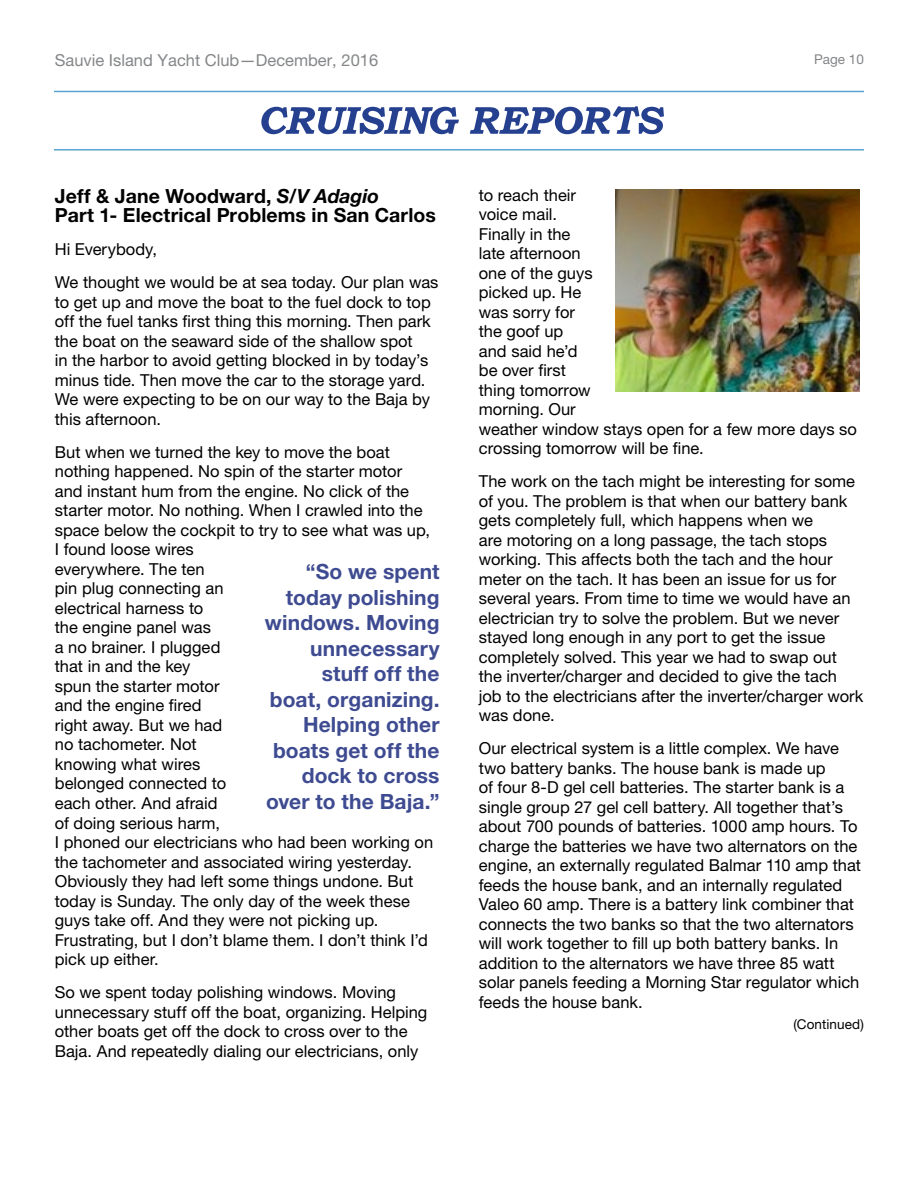
<style>
.page{position:relative;width:918px;height:1188px;background:#fff}
.page>*{position:absolute;margin:0;border:0;box-sizing:border-box;transform-origin:0 0}
.t1{font:700 21px/25.5px "Helvetica Neue LT Pro";letter-spacing:.005em;color:#3e4b91;text-align:right}
.t2{font:700 19.5px/19.5px "Helvetica Neue LT Pro";letter-spacing:.005em;color:#000}
.t3{font:16.5px/19.5px "Helvetica Neue LT Pro";color:#000}
.t4{font:16.5px "Helvetica Neue LT Pro";color:#848688}
.t5{font:13.5px "Helvetica Neue LT Pro";letter-spacing:.01em;color:#000}
.t6{font:13.5px "Helvetica Neue LT Pro";color:#848688}
.s1{font-style:italic}
</style>
<div class="page">
<svg style="left:261px;top:106px;width:403px;height:28px"></svg>
<hr style="left:54px;top:91px;width:810px;height:1px;background:#5aa3d2">
<hr style="left:54px;top:149px;width:810px;height:2px;background:#5aa3d2">
<img style="left:616px;top:189px;width:243px;height:203px">
<p class="t4" style="left:55px;top:50px;width:325px">Sauvie Island Yacht Club—December, 2016</p>
<p class="t6" style="left:814px;top:51px;width:51px">Page 10</p>
<p class="t2" style="left:55px;top:186px;width:383px">Jeff &amp; Jane Woodward, <span class="s1">S/V Adagio<br></span>Part 1- Electrical Problems in San Carlos</p>
<p class="t3" style="left:55px;top:233px;width:385px;line-height:33px">Hi Everybody,<br>We thought we would be at sea today. Our plan was</p>
<p class="t3" style="left:55px;top:292px;width:378px">to get up and move the boat to the fuel dock to top off the fuel tanks first thing this morning. Then park the boat on the seaward side of the shallow spot<br>in the harbor to avoid getting blocked in by today’s minus tide. Then move the car to the storage yard.<br>We were expecting to be on our way to the Baja by this afternoon.</p>
<p class="t3" style="left:55px;top:442px;width:380px">But when we turned the key to move the boat nothing happened. No spin of the starter motor and instant hum from the engine. No click of the starter motor. No nothing. When I crawled into the space below the cockpit to try to see what was up,<br>I found loose wires<br>everywhere. The ten<br>pin plug connecting an<br>electrical harness to<br>the engine panel was<br>a no brainer. I plugged<br>that in and the key<br>spun the starter motor<br>and the engine fired<br>right away. But we had<br>no tachometer. Not<br>knowing what wires<br>belonged connected to<br>each other. And afraid<br>of doing serious harm,<br>I phoned our electricians who had been working on the tachometer and associated wiring yesterday.<br>Obviously they had left some things undone. But today is Sunday. The only day of the week these guys take off. And they were not picking up.<br>Frustrating, but I don’t blame them. I don’t think I’d pick up either.</p>
<p class="t3" style="left:55px;top:982px;width:374px">So we spent today polishing windows. Moving unnecessary stuff off the boat, organizing. Helping other boats get off the dock to cross over to the Baja. And repeatedly dialing our electricians, only</p>
<p class="t1" style="left:265px;top:558px;width:176px">“So we spent today polishing windows. Moving unnecessary stuff off the boat, organizing.<br>Helping other boats get off the dock to cross over to the Baja.”</p>
<p class="t3" style="left:479px;top:185px;width:380px">to reach their<br>voice mail.<br>Finally in the<br>late afternoon<br>one of the guys<br>picked up. He<br>was sorry for<br>the goof up<br>and said he’d<br>be over first<br>thing tomorrow<br>morning. Our<br>weather window stays open for a few more days so crossing tomorrow will be fine.</p>
<p class="t3" style="left:479px;top:471px;width:386px">The work on the tach might be interesting for some of you. The problem is that when our battery bank gets completely full, which happens when we<br>are motoring on a long passage, the tach stops working. This affects both the tach and the hour meter on the tach. It has been an issue for us for several years. From time to time we would have an electrician try to solve the problem. But we never stayed long enough in any port to get the issue completely solved. This year we had to swap out the inverter/charger and decided to give the tach job to the electricians after the inverter/charger work was done.</p>
<p class="t3" style="left:479px;top:739px;width:384px">Our electrical system is a little complex. We have two battery banks. The house bank is made up<br>of four 8-D gel cell batteries. The starter bank is a single group 27 gel cell battery. All together that’s about 700 pounds of batteries. 1000 amp hours. To charge the batteries we have two alternators on the engine, an externally regulated Balmar 110 amp that feeds the house bank, and an internally regulated Valeo 60 amp. There is a battery link combiner that connects the two banks so that the two alternators will work together to fill up both battery banks. In addition to the alternators we have three 85 watt solar panels feeding a Morning Star regulator which feeds the house bank.</p>
<p class="t5" style="left:793px;top:1016px;width:72px">(Continued)</p>
</div>
